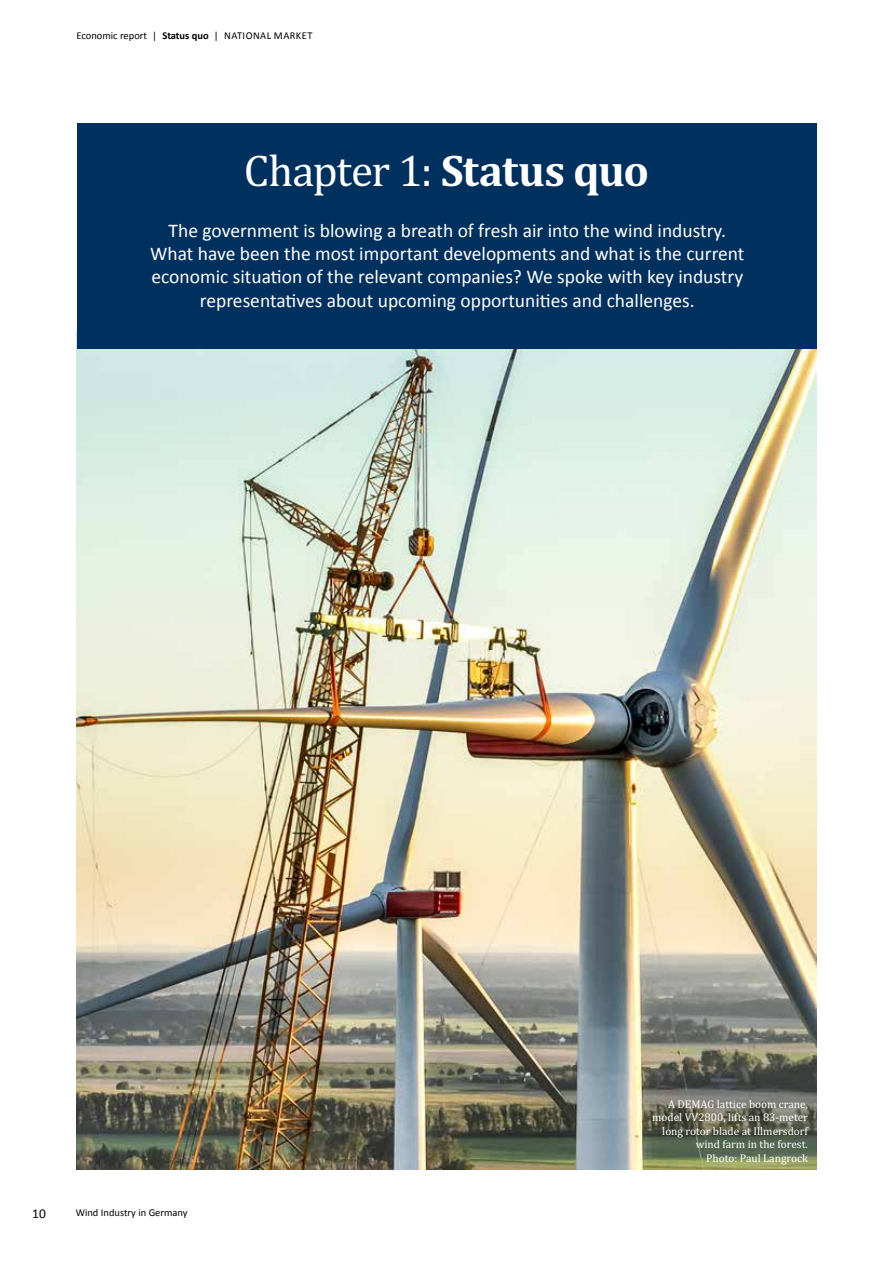
<style>
.page{position:relative;width:893px;height:1263px;background:#fff}
.page>*{position:absolute;margin:0;border:0;box-sizing:border-box;transform-origin:0 0}
.t1{font:45px "Cambria";letter-spacing:-.025em;color:#fff}
.t2{font:19.5px/23.4px "Calibri";color:#fff;text-align:center}
.t3{font:13.5px "Calibri";color:#000}
.t4{font:11.25px/13.5px "Cambria";color:#fff;text-align:right}
.t5{font:10.5px "Calibri";color:#000}
.s1{font-weight:700}
</style>
<div class="page">
<img style="left:77px;top:349px;width:739px;height:820px">
<div style="left:77px;top:123px;width:739px;height:226px;background:#00305d"></div>
<p class="t5" style="left:77px;top:28px;width:237px">Economic report | <span class="s1">Status quo</span> | NATIONAL MARKET</p>
<h1 class="t1" style="left:244px;top:144px;width:407px">Chapter 1: <span class="s1">Status quo</span></h1>
<p class="t2" style="left:150px;top:218px;width:596px">The government is blowing a breath of fresh air into the wind industry.<br>What have been the most important developments and what is the current economic situation of the relevant companies? We spoke with key industry representatives about upcoming opportunities and challenges.</p>
<p class="t3" style="left:32px;top:1204px;width:15px">10</p>
<p class="t5" style="left:76px;top:1205px;width:114px">Wind Industry in Germany</p>
<p class="t4" style="left:652px;top:1097px;width:157px">A DEMAG lattice boom crane, model VV2800, lifts an 83-meter long rotor blade at Illmersdorf wind farm in the forest.<br>Photo: Paul Langrock</p>
</div>
